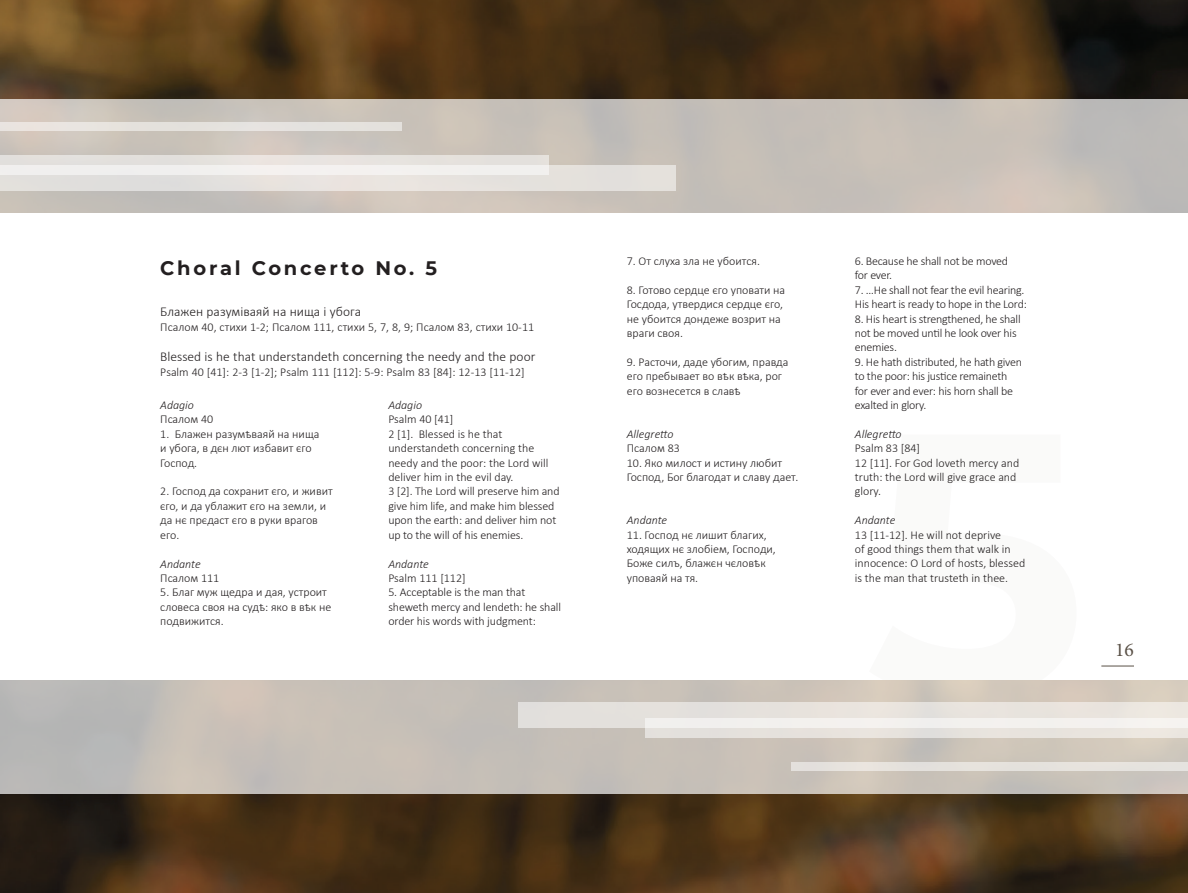
<style>
.page{position:relative;width:1188px;height:893px;background:#fff}
.page>*{position:absolute;margin:0;border:0;box-sizing:border-box;transform-origin:0 0}
.t1{font:700 372px "Montserrat";color:#5a5147}
.t2{font:700 19.5px "Montserrat";letter-spacing:.14em;color:#231f20}
.t3{font:19.5px "Minion Pro";color:#5a5147}
.t4{font:300 13.5px "Calibri";color:#231f20}
.t5{font:300 12px/14.4px "Calibri";color:#231f20}
.t6{font:300 12px/14.4px "Calibri";letter-spacing:-.02em;color:#231f20}
.t7{font:italic 300 12px "Calibri";color:#231f20}
</style>
<div class="page">
<hr style="left:1101px;top:665px;width:33px;height:1px;background:#5a5147">
<img style="left:0;top:0;width:1188px;height:99px">
<img style="left:0;top:793px;width:1188px;height:100px">
<div style="left:0;top:99px;width:1188px;height:113px;background:linear-gradient(to right,#ccc4bb,#c3bdb7)"></div>
<svg style="left:0;top:680px;width:1188px;height:113px;background:#c6bfb8"></svg>
<div style="left:0;top:155px;width:549px;height:20px;background:#e5e1dd"></div>
<div style="left:0;top:165px;width:676px;height:25px;background:linear-gradient(to right,#e8e7e5,#e8e4df)"></div>
<div style="left:0;top:122px;width:402px;height:9px;background:#e5e2de"></div>
<div style="left:645px;top:718px;width:543px;height:20px;background:#e7e3dd"></div>
<div style="left:518px;top:703px;width:670px;height:25px;background:linear-gradient(to right,#e4e1de,#f0ece6)"></div>
<div style="left:791px;top:762px;width:397px;height:9px;background:#e5e3dd"></div>
<p class="t2" style="left:160px;top:254px;width:278px">Choral Concerto No. 5</p>
<p class="t4" style="left:160px;top:303px;width:202px">Блажен разуміваяй на нища і убога</p>
<p class="t5" style="left:160px;top:319px;width:375px">Псалом 40, стихи 1-2; Псалом 111, стихи 5, 7, 8, 9; Псалом 83, стихи 10-11</p>
<p class="t4" style="left:160px;top:348px;width:377px">Blessed is he that understandeth concerning the needy and the poor</p>
<p class="t5" style="left:160px;top:364px;width:366px">Psalm 40 [41]: 2-3 [1-2]; Psalm 111 [112]: 5-9: Psalm 83 [84]: 12-13 [11-12]</p>
<p class="t7" style="left:160px;top:397px;width:35px">Adagio</p>
<p class="t5" style="left:160px;top:412px;width:55px">Псалом 40</p>
<p class="t5" style="left:160px;top:426px;width:161px">1. Блажен разумѣваяй на нища и убога, в дєн лют избавит єго<br>Господ.</p>
<p class="t5" style="left:160px;top:484px;width:174px">2. Господ да сохранит єго, и живит єго, и да ублажит єго на земли, и да нє прєдаст єго в руки врагов его.</p>
<p class="t7" style="left:160px;top:556px;width:42px">Andante</p>
<p class="t5" style="left:160px;top:570px;width:61px">Псалом 111</p>
<p class="t5" style="left:160px;top:585px;width:173px">5. Благ муж щедра и дая, устроит словеса своя на судѣ: яко в вѣк не подвижится.</p>
<p class="t7" style="left:388px;top:397px;width:35px">Adagio</p>
<p class="t5" style="left:388px;top:412px;width:67px">Psalm 40 [41]</p>
<p class="t5" style="left:388px;top:426px;width:162px">2 [1]. Blessed is he that understandeth concerning the needy and the poor: the Lord will deliver him in the evil day.</p>
<p class="t5" style="left:388px;top:484px;width:173px">3 [2]. The Lord will preserve him and give him life, and make him blessed upon the earth: and deliver him not up to the will of his enemies.</p>
<p class="t7" style="left:388px;top:556px;width:42px">Andante</p>
<p class="t5" style="left:388px;top:570px;width:79px">Psalm 111 [112]</p>
<p class="t5" style="left:388px;top:585px;width:174px">5. Acceptable is the man that sheweth mercy and lendeth: he shall order his words with judgment:</p>
<p class="t5" style="left:627px;top:254px;width:135px">7. От слуха зла не убоится.</p>
<p class="t5" style="left:627px;top:282px;width:160px">8. Готово сердце єго уповати на<br>Госдода, утвердися сердце єго, не убоится дондеже возрит на враги своя.</p>
<p class="t5" style="left:627px;top:354px;width:163px">9. Расточи, даде убогим, правда его пребывает во вѣк вѣка, рог его вознесется в славѣ</p>
<p class="t7" style="left:627px;top:426px;width:48px">Allegretto</p>
<p class="t5" style="left:627px;top:441px;width:55px">Псалом 83</p>
<p class="t5" style="left:627px;top:455px;width:173px">10. Яко милост и истину любит<br>Господ, Бог благодат и славу дает.</p>
<p class="t7" style="left:627px;top:513px;width:42px">Andante</p>
<p class="t5" style="left:627px;top:527px;width:151px">11. Господ нє лишит благих, ходящих нє злобіем, Господи,<br>Боже силъ, блажєн чєловѣк уповаяй на тя.</p>
<p class="t6" style="left:855px;top:254px;width:155px">6. Because he shall not be moved for ever.</p>
<p class="t6" style="left:855px;top:282px;width:171px">7. …He shall not fear the evil hearing.</p>
<p class="t6" style="left:855px;top:297px;width:173px">His heart is ready to hope in the Lord:</p>
<p class="t6" style="left:855px;top:311px;width:167px">8. His heart is strengthened, he shall not be moved until he look over his enemies.</p>
<p class="t6" style="left:855px;top:354px;width:169px">9. He hath distributed, he hath given to the poor: his justice remaineth for ever and ever: his horn shall be exalted in glory.</p>
<p class="t7" style="left:855px;top:426px;width:48px">Allegretto</p>
<p class="t5" style="left:855px;top:441px;width:67px">Psalm 83 [84]</p>
<p class="t5" style="left:855px;top:455px;width:166px">12 [11]. For God loveth mercy and truth: the Lord will give grace and glory.</p>
<p class="t7" style="left:855px;top:513px;width:42px">Andante</p>
<p class="t5" style="left:855px;top:527px;width:172px">13 [11-12]. He will not deprive<br>of good things them that walk in innocence: O Lord of hosts, blessed is the man that trusteth in thee.</p>
<h1 class="t1" style="left:865px;top:294px;width:223px">5</h1>
<h2 class="t3" style="left:1115px;top:636px;width:20px">16</h2>
</div>
